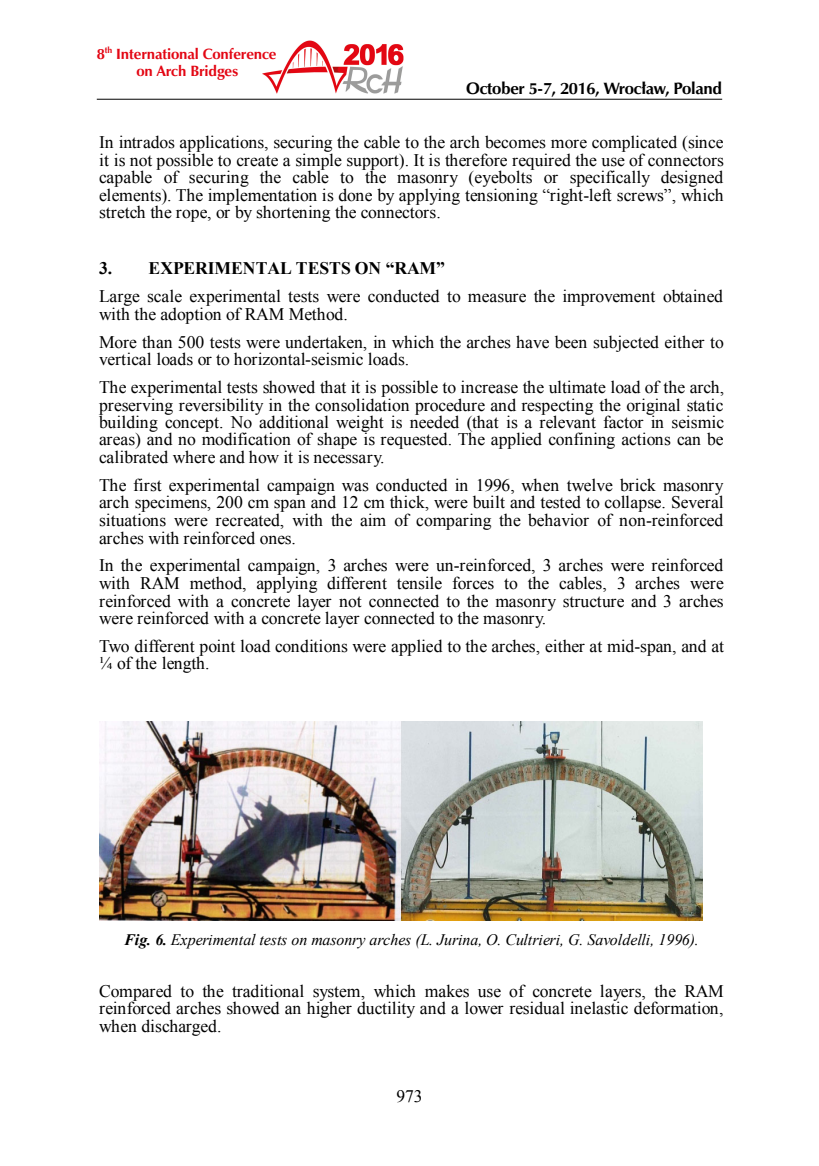
<style>
.page{position:relative;width:819px;height:1166px;background:#fff}
.page>*{position:absolute;margin:0;border:0;box-sizing:border-box;transform-origin:0 0}
.t1{font:17.68px/17.5px "Times New Roman";color:#000;text-align:justify}
.t2{font:700 17.68px "Times New Roman";color:#000}
.t3{font:17.5px "Times New Roman";color:#000}
.t4{font:700 16.62px "Zapf Humnst EU";letter-spacing:-.02em;color:#000}
.t5{font:italic 15.92px "Times New Roman";color:#000}
.t6{font:700 14.88px/17.2px "Zapf Humnst EU";letter-spacing:-.01em;color:#e30613;text-align:center}
.s1{font-weight:700}
</style>
<div class="page">
<img style="left:99px;top:722px;width:603px;height:198px">
<img style="left:263px;top:41px;width:140px;height:52px">
<hr style="left:97px;top:99px;width:625px;height:1px;background:#000">
<p class="t6" style="left:97px;top:45px;width:181px">8<sup>th</sup> International Conference on Arch Bridges</p>
<p class="t4" style="left:466px;top:78px;width:257px">October 5-7, 2016, Wrocław, Poland</p>
<p class="t1" style="left:99px;top:134px;width:626px">In intrados applications, securing the cable to the arch becomes more complicated (since it is not possible to create a simple support). It is therefore required the use of connectors capable of securing the cable to the masonry (eyebolts or specifically designed elements). The implementation is done by applying tensioning “right-left screws”, which stretch the rope, or by shortening the connectors.</p>
<p class="t2" style="left:99px;top:258px;width:347px">3. EXPERIMENTAL TESTS ON “RAM”</p>
<p class="t1" style="left:99px;top:288px;width:625px">Large scale experimental tests were conducted to measure the improvement obtained with the adoption of RAM Method.</p>
<p class="t1" style="left:99px;top:333px;width:626px">More than 500 tests were undertaken, in which the arches have been subjected either to vertical loads or to horizontal-seismic loads.</p>
<p class="t1" style="left:99px;top:378px;width:626px">The experimental tests showed that it is possible to increase the ultimate load of the arch, preserving reversibility in the consolidation procedure and respecting the original static building concept. No additional weight is needed (that is a relevant factor in seismic areas) and no modification of shape is requested. The applied confining actions can be calibrated where and how it is necessary.</p>
<p class="t1" style="left:99px;top:476px;width:626px">The first experimental campaign was conducted in 1996, when twelve brick masonry arch specimens, 200 cm span and 12 cm thick, were built and tested to collapse. Several situations were recreated, with the aim of comparing the behavior of non-reinforced arches with reinforced ones.</p>
<p class="t1" style="left:99px;top:556px;width:626px">In the experimental campaign, 3 arches were un-reinforced, 3 arches were reinforced with RAM method, applying different tensile forces to the cables, 3 arches were reinforced with a concrete layer not connected to the masonry structure and 3 arches were reinforced with a concrete layer connected to the masonry.</p>
<p class="t1" style="left:99px;top:637px;width:626px">Two different point load conditions were applied to the arches, either at mid-span, and at ¼ of the length.</p>
<p class="t5" style="left:124px;top:930px;width:576px"><span class="s1">Fig. 6.</span> Experimental tests on masonry arches (L. Jurina, O. Cultrieri, G. Savoldelli, 1996).</p>
<p class="t1" style="left:99px;top:982px;width:626px">Compared to the traditional system, which makes use of concrete layers, the RAM reinforced arches showed an higher ductility and a lower residual inelastic deformation, when discharged.</p>
<p class="t3" style="left:396px;top:1086px;width:28px">973</p>
</div>
